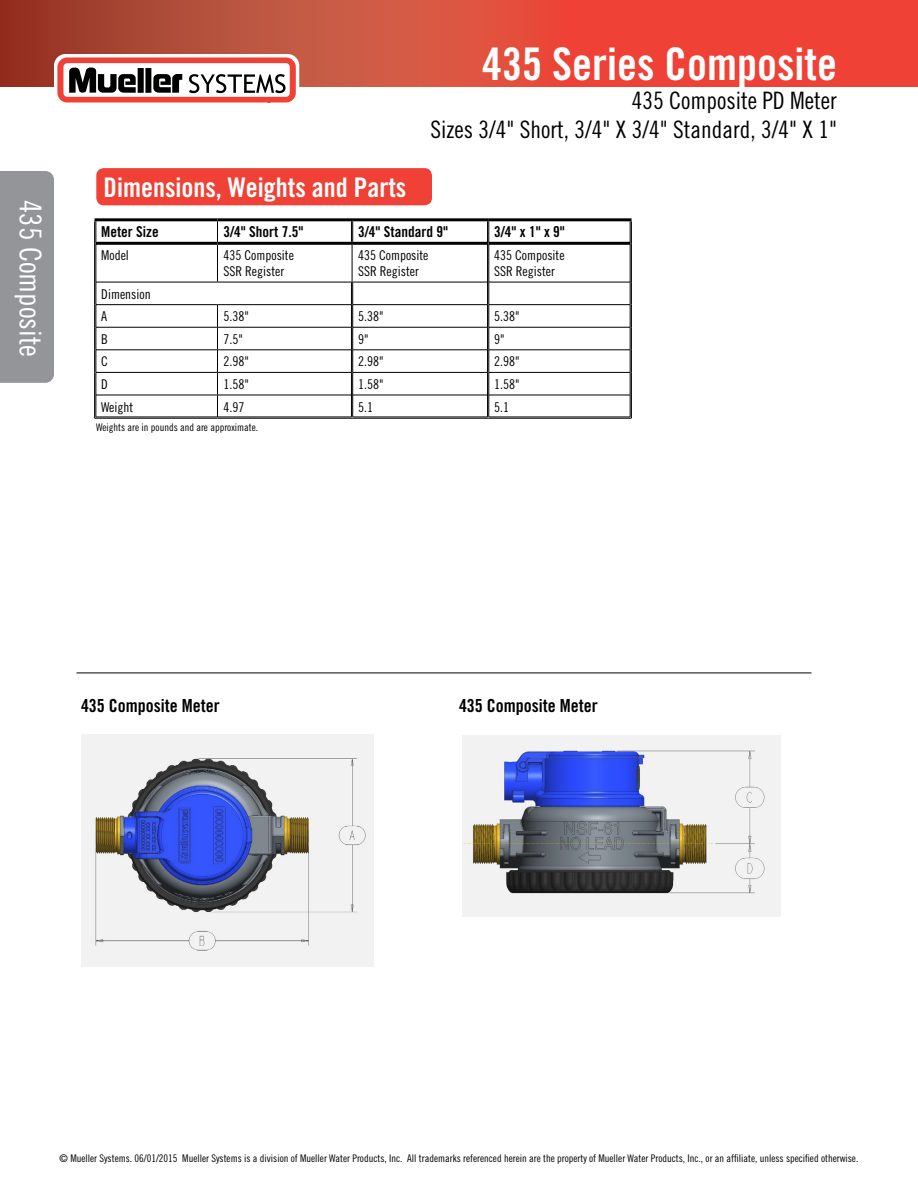
<style>
.page{position:relative;width:918px;height:1188px;background:#fff}
.page>*{position:absolute;margin:0;border:0;box-sizing:border-box;transform-origin:0 0}
.t1{font:45px "Trade Gothic Bold Cond Twenty";color:#fff}
.t2{font:30px "Trade Gothic Cond Eighteen";color:#fff}
.t3{font:27px "Trade Gothic Bold Cond Twenty";color:#fff}
.t4{font:24px/28.8px "Trade Gothic Cond Eighteen";color:#000;text-align:right}
.t5{font:18px "Trade Gothic Bold Cond Twenty";color:#000}
.t6{font:15px "Trade Gothic Bold Cond Twenty";color:#000}
.t7{font:13.5px/16.2px "Trade Gothic Cond Eighteen";color:#000}
.t8{font:10.5px "Trade Gothic Cond Eighteen";color:#000}
</style>
<div class="page">
<svg style="left:0;top:0;width:918px;height:87px;background:#d54838"></svg>
<svg style="left:54px;top:54px;width:245px;height:49px"></svg>
<div style="left:0;top:171px;width:54px;height:212px;background:#939598"></div>
<hr style="left:76px;top:673px;width:736px;height:1px;background:#000">
<svg style="left:217px;top:221px;width:1px;height:21px"></svg>
<hr style="left:217px;top:245px;width:1px;height:37px;background:#000">
<hr style="left:352px;top:245px;width:1px;height:37px;background:#000">
<hr style="left:96px;top:282px;width:122px;height:1px;background:#000">
<hr style="left:218px;top:282px;width:134px;height:1px;background:#000">
<hr style="left:352px;top:282px;width:135px;height:1px;background:#000">
<hr style="left:489px;top:282px;width:141px;height:1px;background:#000">
<hr style="left:96px;top:304px;width:122px;height:1px;background:#000">
<hr style="left:218px;top:304px;width:133px;height:1px;background:#000">
<hr style="left:353px;top:304px;width:134px;height:1px;background:#000">
<hr style="left:489px;top:304px;width:141px;height:1px;background:#000">
<hr style="left:96px;top:327px;width:122px;height:1px;background:#000">
<hr style="left:218px;top:327px;width:133px;height:1px;background:#000">
<hr style="left:353px;top:327px;width:134px;height:1px;background:#000">
<hr style="left:489px;top:327px;width:141px;height:1px;background:#000">
<hr style="left:96px;top:349px;width:122px;height:1px;background:#000">
<hr style="left:218px;top:349px;width:133px;height:1px;background:#000">
<hr style="left:353px;top:349px;width:134px;height:1px;background:#000">
<hr style="left:489px;top:349px;width:141px;height:1px;background:#000">
<hr style="left:96px;top:372px;width:122px;height:1px;background:#000">
<hr style="left:218px;top:372px;width:133px;height:1px;background:#000">
<hr style="left:353px;top:372px;width:134px;height:1px;background:#000">
<hr style="left:489px;top:372px;width:141px;height:1px;background:#000">
<hr style="left:96px;top:395px;width:122px;height:1px;background:#000">
<hr style="left:218px;top:395px;width:133px;height:1px;background:#000">
<svg style="left:217px;top:305px;width:1px;height:112px"></svg>
<hr style="left:353px;top:395px;width:134px;height:1px;background:#000">
<hr style="left:489px;top:395px;width:141px;height:1px;background:#000">
<hr style="left:94px;top:218px;width:124px;height:3px;background:#000">
<hr style="left:218px;top:218px;width:134px;height:3px;background:#000">
<hr style="left:352px;top:218px;width:136px;height:3px;background:#000">
<hr style="left:488px;top:218px;width:144px;height:3px;background:#000">
<hr style="left:96px;top:242px;width:122px;height:3px;background:#000">
<hr style="left:218px;top:242px;width:134px;height:3px;background:#000">
<hr style="left:352px;top:242px;width:135px;height:3px;background:#000">
<hr style="left:489px;top:242px;width:141px;height:3px;background:#000">
<svg style="left:94px;top:221px;width:3px;height:22px"></svg>
<svg style="left:351px;top:221px;width:2px;height:21px"></svg>
<svg style="left:487px;top:221px;width:3px;height:22px"></svg>
<svg style="left:630px;top:221px;width:2px;height:22px"></svg>
<hr style="left:94px;top:243px;width:1px;height:39px;background:#000">
<hr style="left:96px;top:243px;width:1px;height:39px;background:#000">
<hr style="left:487px;top:243px;width:1px;height:39px;background:#000">
<hr style="left:489px;top:243px;width:1px;height:39px;background:#000">
<hr style="left:630px;top:243px;width:1px;height:39px;background:#000">
<hr style="left:631px;top:243px;width:1px;height:39px;background:#000">
<svg style="left:94px;top:282px;width:3px;height:136px"></svg>
<svg style="left:351px;top:282px;width:2px;height:135px"></svg>
<svg style="left:487px;top:282px;width:3px;height:135px"></svg>
<svg style="left:630px;top:282px;width:2px;height:136px"></svg>
<hr style="left:96px;top:417px;width:122px;height:1px;background:#000">
<hr style="left:94px;top:418px;width:124px;height:1px;background:#000">
<hr style="left:218px;top:417px;width:134px;height:1px;background:#000">
<hr style="left:218px;top:418px;width:134px;height:1px;background:#000">
<hr style="left:353px;top:417px;width:135px;height:1px;background:#000">
<hr style="left:352px;top:418px;width:136px;height:1px;background:#000">
<hr style="left:489px;top:417px;width:141px;height:1px;background:#000">
<hr style="left:488px;top:418px;width:144px;height:1px;background:#000">
<div style="left:96px;top:168px;width:336px;height:37px;background:#ef4135;border-radius:8px"></div>
<img style="left:81px;top:734px;width:292px;height:232px">
<img style="left:462px;top:735px;width:319px;height:182px">
<h2 class="t2" style="left:48px;top:200px;width:158px;rotate:90deg">435 Composite</h2>
<h3 class="t3" style="left:104px;top:170px;width:304px">Dimensions, Weights and Parts</h3>
<h1 class="t1" style="left:482px;top:37px;width:356px">435 Series Composite</h1>
<h3 class="t4" style="left:431px;top:86px;width:408px">435 Composite PD Meter<br>Sizes 3/4" Short, 3/4" X 3/4" Standard, 3/4" X 1"</h3>
<h3 class="t6" style="left:101px;top:223px;width:59px">Meter Size</h3>
<h3 class="t6" style="left:224px;top:223px;width:81px">3/4" Short 7.5"</h3>
<h3 class="t6" style="left:358px;top:223px;width:91px">3/4" Standard 9"</h3>
<h3 class="t6" style="left:494px;top:223px;width:72px">3/4" x 1" x 9"</h3>
<p class="t7" style="left:101px;top:247px;width:29px">Model</p>
<p class="t7" style="left:224px;top:247px;width:72px">435 Composite<br>SSR Register</p>
<p class="t7" style="left:358px;top:247px;width:72px">435 Composite<br>SSR Register</p>
<p class="t7" style="left:494px;top:247px;width:72px">435 Composite<br>SSR Register</p>
<p class="t7" style="left:101px;top:282px;width:51px;line-height:22.6px">Dimension<br>A</p>
<p class="t7" style="left:224px;top:308px;width:27px">5.38"</p>
<p class="t7" style="left:358px;top:308px;width:27px">5.38"</p>
<p class="t7" style="left:494px;top:308px;width:27px">5.38"</p>
<p class="t7" style="left:101px;top:331px;width:8px">B</p>
<p class="t7" style="left:224px;top:331px;width:21px">7.5"</p>
<p class="t7" style="left:358px;top:331px;width:12px">9"</p>
<p class="t7" style="left:494px;top:331px;width:12px">9"</p>
<p class="t7" style="left:101px;top:353px;width:8px">C</p>
<p class="t7" style="left:224px;top:353px;width:27px">2.98"</p>
<p class="t7" style="left:358px;top:353px;width:27px">2.98"</p>
<p class="t7" style="left:494px;top:353px;width:27px">2.98"</p>
<p class="t7" style="left:101px;top:376px;width:8px">D</p>
<p class="t7" style="left:224px;top:376px;width:27px">1.58"</p>
<p class="t7" style="left:358px;top:376px;width:27px">1.58"</p>
<p class="t7" style="left:494px;top:376px;width:27px">1.58"</p>
<p class="t7" style="left:101px;top:399px;width:33px">Weight</p>
<p class="t7" style="left:224px;top:399px;width:22px">4.97</p>
<p class="t7" style="left:358px;top:399px;width:16px">5.1</p>
<p class="t7" style="left:494px;top:399px;width:16px">5.1</p>
<p class="t8" style="left:96px;top:421px;width:163px">Weights are in pounds and are approximate.</p>
<h3 class="t5" style="left:81px;top:695px;width:140px">435 Composite Meter</h3>
<h3 class="t5" style="left:459px;top:695px;width:140px">435 Composite Meter</h3>
<p class="t8" style="left:60px;top:1152px;width:800px">© Mueller Systems. 06/01/2015 Mueller Systems is a division of Mueller Water Products, Inc. All trademarks referenced herein are the property of Mueller Water Products, Inc., or an affiliate, unless specified otherwise.</p>
</div>
